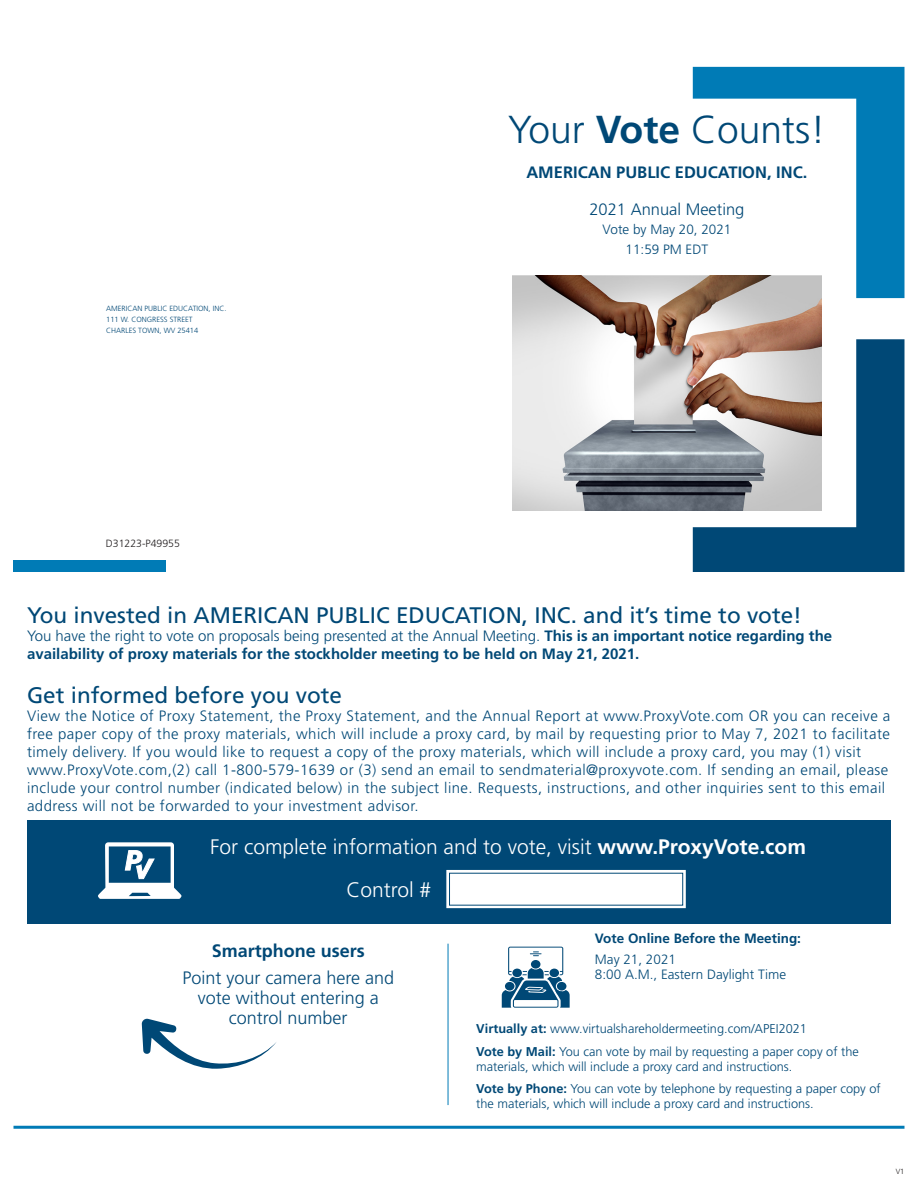
<style>
.page{position:relative;width:918px;height:1188px;background:#fff}
.page>*{position:absolute;margin:0;border:0;box-sizing:border-box;transform-origin:0 0}
.t1{font:300 39px "Frutiger";color:#004876}
.t2{font:22.5px "Frutiger";color:#004876}
.t3{font:300 21px "Frutiger";color:#fff}
.t4{font:300 18px/19.8px "Frutiger";color:#004876;text-align:center}
.t5{font:700 18px "Frutiger";color:#004876}
.t6{font:700 16.5px "Frutiger";color:#004876}
.t7{font:300 16.5px "Frutiger";color:#004876}
.t8{font:300 15px/18px "Frutiger";letter-spacing:.03em;color:#004876}
.t9{font:700 15px/18px "Frutiger";color:#004876}
.t10{font:300 13.5px "Frutiger";color:#004876}
.t11{font:700 13.5px "Frutiger";color:#004876}
.Arial_9{font:300 12.75px/15px "Frutiger";color:#004876}
.t12{font:300 10.5px "Frutiger";color:#231f20}
.t13{font:300 7.5px "Frutiger";color:#004876}
.Arial_7{font:300 7.5px "Frutiger";color:#231f20}
.s1{font-weight:700}
.s2{font-weight:300}
</style>
<div class="page">
<svg style="left:693px;top:67px;width:211px;height:231px"></svg>
<svg style="left:693px;top:339px;width:211px;height:233px;fill:#004876"></svg>
<img style="left:512px;top:276px;width:310px;height:234px">
<div style="left:14px;top:561px;width:152px;height:11px;background:#007bb6"></div>
<svg style="left:502px;top:947px;width:68px;height:61px"></svg>
<hr style="left:448px;top:944px;width:1px;height:161px;background:#007bb6">
<hr style="left:14px;top:1126px;width:890px;height:3px;background:#007bb6">
<svg style="left:142px;top:1019px;width:135px;height:50px"></svg>
<div style="left:27px;top:820px;width:864px;height:104px;background:#004876"></div>
<div style="left:446px;top:870px;width:240px;height:38px;background:#fff;border:2px solid #fff"></div>
<svg style="left:98px;top:842px;width:83px;height:57px"></svg>
<p class="t1" style="left:508px;top:107px;width:319px">Your <span class="s1">Vote</span> Counts!</p>
<p class="t13" style="left:106px;top:304px;width:122px">AMERICAN PUBLIC EDUCATION, INC.</p>
<p class="t13" style="left:106px;top:315px;width:88px">111 W. CONGRESS STREET</p>
<p class="t13" style="left:106px;top:326px;width:94px">CHARLES TOWN, WV 25414</p>
<p class="t12" style="left:106px;top:538px;width:76px">D31223-P49955</p>
<p class="t6" style="left:526px;top:162px;width:283px">AMERICAN PUBLIC EDUCATION, INC.</p>
<p class="t7" style="left:589px;top:200px;width:156px">2021 Annual Meeting</p>
<p class="t10" style="left:602px;top:222px;width:131px">Vote by May 20, 2021</p>
<p class="t10" style="left:626px;top:241px;width:84px">11:59 PM EDT</p>
<p class="t2" style="left:27px;top:602px;width:777px">You invested in AMERICAN PUBLIC EDUCATION, INC. and it’s time to vote!</p>
<p class="t9" style="left:27px;top:627px;width:807px"><span class="s2">You have the right to vote on proposals being presented at the Annual Meeting.</span> This is an important notice regarding the availability of proxy materials for the stockholder meeting to be held on May 21, 2021.</p>
<p class="t2" style="left:27px;top:682px;width:317px">Get informed before you vote</p>
<p class="t8" style="left:27px;top:707px;width:865px">View the Notice of Proxy Statement, the Proxy Statement, and the Annual Report at www.ProxyVote.com OR you can receive a free paper copy of the proxy materials, which will include a proxy card, by mail by requesting prior to May 7, 2021 to facilitate timely delivery. If you would like to request a copy of the proxy materials, which will include a proxy card, you may (1) visit www.ProxyVote.com,(2) call 1-800-579-1639 or (3) send an email to sendmaterial@proxyvote.com. If sending an email, please include your control number (indicated below) in the subject line. Requests, instructions, and other inquiries sent to this email address will not be forwarded to your investment advisor.</p>
<p class="t3" style="left:210px;top:835px;width:597px">For complete information and to vote, visit <span class="s1">www.ProxyVote.com</span></p>
<p class="t3" style="left:346px;top:878px;width:86px">Control #</p>
<p class="t5" style="left:212px;top:940px;width:155px">Smartphone users</p>
<p class="t4" style="left:182px;top:968px;width:213px">Point your camera here and vote without entering a control number</p>
<p class="t11" style="left:595px;top:930px;width:208px">Vote Online Before the Meeting:</p>
<p class="t10" style="left:595px;top:952px;width:83px">May 21, 2021</p>
<p class="t10" style="left:595px;top:967px;width:193px">8:00 A.M., Eastern Daylight Time</p>
<p class="Arial_9" style="left:476px;top:1022px;width:332px"><span class="s1">Virtually at:</span> www.virtualshareholdermeeting.com/APEI2021</p>
<p class="Arial_9" style="left:476px;top:1044px;width:384px"><span class="s1">Vote by Mail:</span> You can vote by mail by requesting a paper copy of the materials, which will include a proxy card and instructions.</p>
<p class="Arial_9" style="left:476px;top:1082px;width:406px"><span class="s1">Vote by Phone:</span> You can vote by telephone by requesting a paper copy of the materials, which will include a proxy card and instructions.</p>
<p class="Arial_7" style="left:896px;top:1167px;width:10px">V1</p>
</div>
